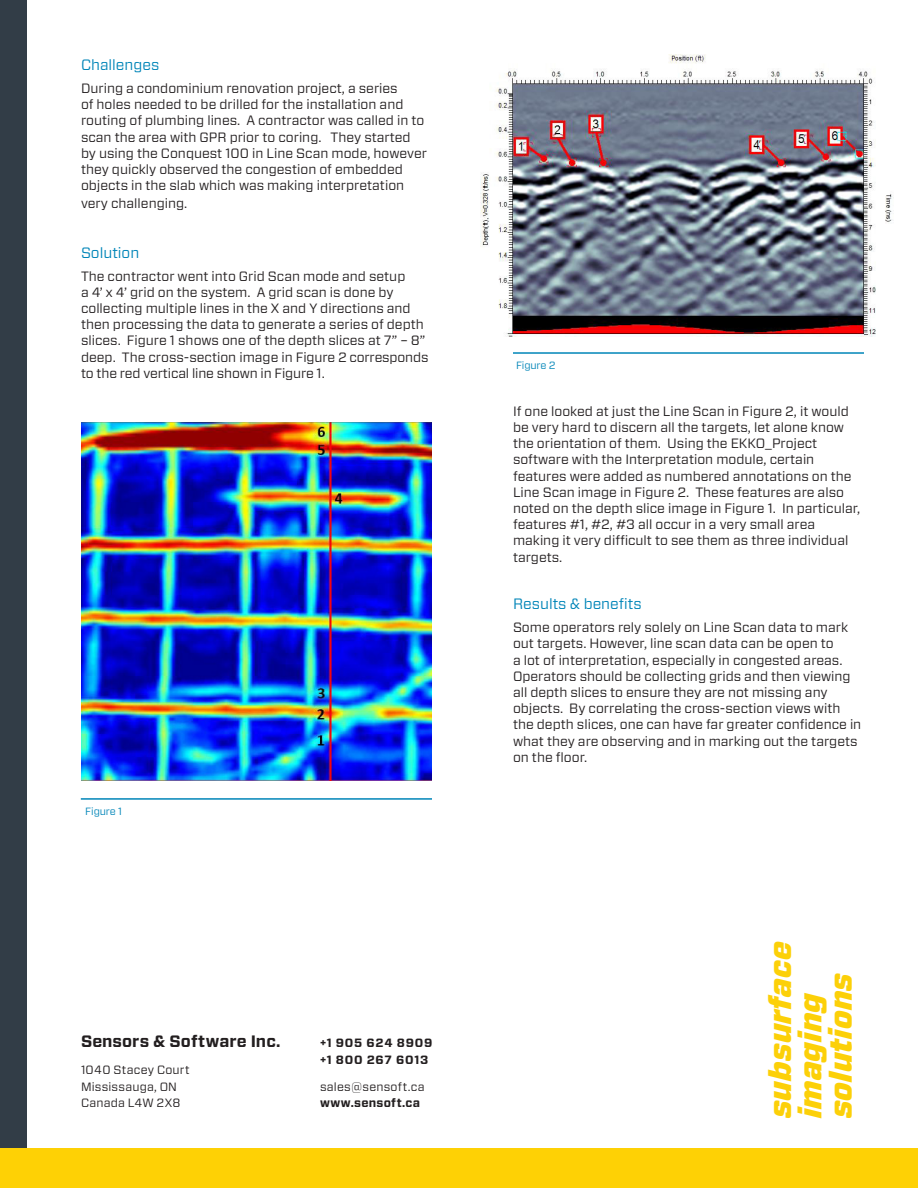
<style>
.page{position:relative;width:918px;height:1188px;background:#fff}
.page>*{position:absolute;margin:0;border:0;box-sizing:border-box;transform-origin:0 0}
.t1{font:italic 900 30.3px "Forza";letter-spacing:-.01em;color:#fcd008}
.t2{font:700 16.5px "Forza";letter-spacing:.005em;color:#231f20}
.t3{font:15px "Forza";color:#0085b8}
.t4{font:13.5px/16.2px "Forza";color:#231f20}
.t5{font:12px/16.5px "Forza";letter-spacing:.015em;color:#231f20}
.t6{font:700 12px "Forza";letter-spacing:.065em;color:#231f20}
.t7{font:700 12px "Forza";letter-spacing:.025em;color:#231f20}
.t8{font:10.5px "Forza";letter-spacing:-.01em;color:#0085b8}
</style>
<div class="page">
<hr style="left:81px;top:798px;width:351px;height:2px;background:#0085b8">
<hr style="left:513px;top:352px;width:351px;height:2px;background:#0085b8">
<img style="left:481px;top:54px;width:412px;height:283px">
<div style="left:0;top:0;width:26px;height:1153px;background:#323d47"></div>
<div style="left:0;top:1149px;width:918px;height:39px;background:#fed105"></div>
<img style="left:81px;top:423px;width:351px;height:357px">
<p class="t3" style="left:81px;top:55px;width:80px">Challenges</p>
<p class="t4" style="left:81px;top:80px;width:348px">During a condominium renovation project, a series<br>of holes needed to be drilled for the installation and routing of plumbing lines. A contractor was called in to scan the area with GPR prior to coring. They started by using the Conquest 100 in Line Scan mode, however they quickly observed the congestion of embedded objects in the slab which was making interpretation</p>
<p class="t4" style="left:81px;top:195px;width:108px">very challenging.</p>
<p class="t3" style="left:81px;top:242px;width:60px">Solution</p>
<p class="t4" style="left:81px;top:268px;width:349px">The contractor went into Grid Scan mode and setup<br>a 4’ x 4’ grid on the system. A grid scan is done by collecting multiple lines in the X and Y directions and then processing the data to generate a series of depth slices. Figure 1 shows one of the depth slices at 7” – 8” deep. The cross-section image in Figure 2 corresponds to the red vertical line shown in Figure 1.</p>
<p class="t8" style="left:85px;top:804px;width:38px">Figure 1</p>
<p class="t2" style="left:81px;top:1030px;width:201px">Sensors &amp; Software Inc.</p>
<p class="t5" style="left:81px;top:1061px;width:110px">1040 Stacey Court<br>Mississauga, ON<br>Canada L4W 2X8</p>
<p class="t6" style="left:320px;top:1035px;width:114px">+1 905 624 8909</p>
<p class="t6" style="left:320px;top:1051px;width:110px">+1 800 267 6013</p>
<p class="t5" style="left:320px;top:1078px;width:106px">sales@sensoft.ca</p>
<p class="t7" style="left:320px;top:1095px;width:102px">www.sensoft.ca</p>
<p class="t8" style="left:516px;top:358px;width:41px">Figure 2</p>
<p class="t4" style="left:513px;top:403px;width:349px">If one looked at just the Line Scan in Figure 2, it would be very hard to discern all the targets, let alone know the orientation of them. Using the EKKO_Project software with the Interpretation module, certain features were added as numbered annotations on the Line Scan image in Figure 2. These features are also noted on the depth slice image in Figure 1. In particular, features #1, #2, #3 all occur in a very small area making it very difficult to see them as three individual targets.</p>
<p class="t3" style="left:513px;top:594px;width:130px">Results &amp; benefits</p>
<p class="t4" style="left:513px;top:619px;width:350px">Some operators rely solely on Line Scan data to mark out targets. However, line scan data can be open to<br>a lot of interpretation, especially in congested areas.<br>Operators should be collecting grids and then viewing all depth slices to ensure they are not missing any objects. By correlating the cross-section views with the depth slices, one can have far greater confidence in what they are observing and in marking out the targets on the floor.</p>
<p class="t1" style="left:760px;top:1118px;width:178px;rotate:-90deg">subsurface</p>
<p class="t1" style="left:820px;top:1118px;width:147px;rotate:-90deg">solutions</p>
<p class="t1" style="left:790px;top:1118px;width:128px;rotate:-90deg">imaging</p>
</div>
